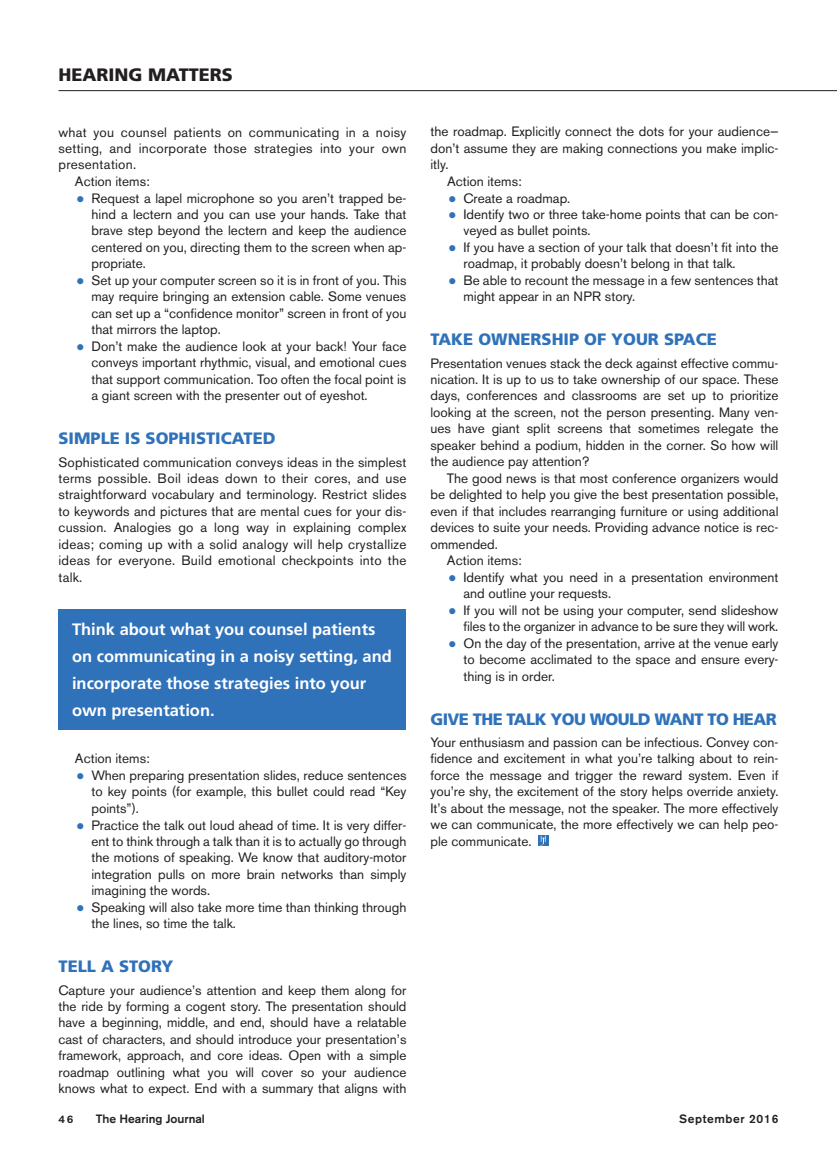
<style>
.page{position:relative;width:837px;height:1161px;background:#fff}
.page>*{position:absolute;margin:0;border:0;box-sizing:border-box;transform-origin:0 0}
.t1{font:900 18px "Frutiger";color:#231f20}
.t2{font:700 16.5px/27px "Frutiger";color:#fff}
.t3{font:900 16.5px "Frutiger";color:#3072b9}
.t4{font:900 16.5px "Frutiger";letter-spacing:-.035em;color:#3072b9}
.t5{font:13.5px/16.5px "Akzidenz Grotesk BE";color:#231f20;text-align:justify}
.t6{font:13.5px "Akzidenz Grotesk BE";letter-spacing:.02em;color:#231f20}
.t7{font:500 12px "Akzidenz Grotesk BE";color:#231f20}
.t8{font:500 12px "Akzidenz Grotesk BE";letter-spacing:.05em;color:#231f20}
.t9{font:500 10.8px "Akzidenz Grotesk BE";color:#231f20;scale:1.11 1}
.s1{color:#3072b9}
</style>
<div class="page">
<hr style="left:58px;top:90px;width:779px;height:1px;background:#231f20">
<div style="left:538px;top:835px;width:10px;height:11px;background:#3072b9"></div>
<svg style="left:540px;top:836px;width:6px;height:9px"></svg>
<div style="left:58px;top:609px;width:348px;height:120px;background:#3072b9"></div>
<h1 class="t1" style="left:58px;top:64px;width:176px">HEARING MATTERS</h1>
<p class="t6" style="left:58px;top:124px;width:349px">what you counsel patients on communicating in a noisy</p>
<p class="t6" style="left:58px;top:140px;width:350px">setting, and incorporate those strategies into your own</p>
<p class="t6" style="left:58px;top:157px;width:79px">presentation.</p>
<p class="t5" style="left:75px;top:173px;width:76px">Action items:</p>
<p class="t5" style="left:91px;top:190px;width:317px;text-indent:-15px"><span class="s1">●</span> Request a lapel microphone so you aren’t trapped be&shy;hind a lectern and you can use your hands. Take that brave step beyond the lectern and keep the audience centered on you, directing them to the screen when ap&shy;propriate.</p>
<p class="t5" style="left:91px;top:272px;width:317px;text-indent:-15px"><span class="s1">●</span> Set up your computer screen so it is in front of you. This may require bringing an extension cable. Some venues can set up a “confidence monitor” screen in front of you that mirrors the laptop.</p>
<p class="t5" style="left:91px;top:338px;width:316px;text-indent:-15px"><span class="s1">●</span> Don’t make the audience look at your back! Your face conveys important rhythmic, visual, and emotional cues that support communication. Too often the focal point is a giant screen with the presenter out of eyeshot.</p>
<p class="t3" style="left:58px;top:428px;width:219px">SIMPLE IS SOPHISTICATED</p>
<p class="t5" style="left:58px;top:454px;width:350px">Sophisticated communication conveys ideas in the simplest terms possible. Boil ideas down to their cores, and use straightforward vocabulary and terminology. Restrict slides to keywords and pictures that are mental cues for your dis&shy;cussion. Analogies go a long way in explaining complex ideas; coming up with a solid analogy will help crystallize ideas for everyone. Build emotional checkpoints into the talk.</p>
<p class="t2" style="left:72px;top:616px;width:321px">Think about what you counsel patients on communicating in a noisy setting, and incorporate those strategies into your own presentation.</p>
<p class="t5" style="left:75px;top:751px;width:76px">Action items:</p>
<p class="t5" style="left:91px;top:767px;width:317px;text-indent:-15px"><span class="s1">●</span> When preparing presentation slides, reduce sentences to key points (for example, this bullet could read “Key points”).</p>
<p class="t5" style="left:91px;top:817px;width:317px;text-indent:-15px"><span class="s1">●</span> Practice the talk out loud ahead of time. It is very differ&shy;ent to think through a talk than it is to actually go through the motions of speaking. We know that auditory-motor integration pulls on more brain networks than simply imagining the words.</p>
<p class="t5" style="left:91px;top:899px;width:317px;text-indent:-15px"><span class="s1">●</span> Speaking will also take more time than thinking through the lines, so time the talk.</p>
<p class="t3" style="left:58px;top:956px;width:116px">TELL A STORY</p>
<p class="t5" style="left:58px;top:982px;width:350px">Capture your audience’s attention and keep them along for the ride by forming a cogent story. The presentation should have a beginning, middle, and end, should have a relatable cast of characters, and should introduce your presentation’s framework, approach, and core ideas. Open with a simple roadmap outlining what you will cover so your audience knows what to expect. End with a summary that aligns with</p>
<p class="t5" style="left:431px;top:124px;width:350px">the roadmap. Explicitly connect the dots for your audience—</p>
<p class="t5" style="left:431px;top:140px;width:350px">don’t assume they are making connections you make implic-</p>
<p class="t5" style="left:431px;top:157px;width:19px">itly.</p>
<p class="t5" style="left:447px;top:173px;width:76px">Action items:</p>
<p class="t5" style="left:448px;top:190px;width:123px"><span class="s1">●</span> Create a roadmap.</p>
<p class="t5" style="left:463px;top:206px;width:316px;text-indent:-15px"><span class="s1">●</span> Identify two or three take-home points that can be con&shy;veyed as bullet points.</p>
<p class="t5" style="left:463px;top:239px;width:316px;text-indent:-15px"><span class="s1">●</span> If you have a section of your talk that doesn’t fit into the roadmap, it probably doesn’t belong in that talk.</p>
<p class="t5" style="left:463px;top:272px;width:317px;text-indent:-15px"><span class="s1">●</span> Be able to recount the message in a few sentences that might appear in an NPR story.</p>
<p class="t3" style="left:430px;top:329px;width:288px">TAKE OWNERSHIP OF YOUR SPACE</p>
<p class="t5" style="left:430px;top:355px;width:350px">Presentation venues stack the deck against effective commu&shy;nication. It is up to us to take ownership of our space. These days, conferences and classrooms are set up to prioritize looking at the screen, not the person presenting. Many ven&shy;ues have giant split screens that sometimes relegate the speaker behind a podium, hidden in the corner. So how will the audience pay attention?</p>
<p class="t5" style="left:447px;top:470px;width:333px">The good news is that most conference organizers would</p>
<p class="t5" style="left:430px;top:487px;width:349px">be delighted to help you give the best presentation possible,</p>
<p class="t5" style="left:430px;top:503px;width:350px">even if that includes rearranging furniture or using additional</p>
<p class="t5" style="left:430px;top:520px;width:349px">devices to suite your needs. Providing advance notice is rec-</p>
<p class="t5" style="left:430px;top:536px;width:69px">ommended.</p>
<p class="t5" style="left:447px;top:553px;width:76px">Action items:</p>
<p class="t5" style="left:463px;top:569px;width:316px;text-indent:-15px"><span class="s1">●</span> Identify what you need in a presentation environment and outline your requests.</p>
<p class="t5" style="left:448px;top:602px;width:331px;text-align:right"><span class="s1">●</span> If you will not be using your computer, send slideshow files to the organizer in advance to be sure they will work.</p>
<p class="t5" style="left:463px;top:635px;width:317px;text-indent:-15px"><span class="s1">●</span> On the day of the presentation, arrive at the venue early to become acclimated to the space and ensure every&shy;thing is in order.</p>
<p class="t4" style="left:430px;top:709px;width:348px">GIVE THE TALK YOU WOULD WANT TO HEAR</p>
<p class="t5" style="left:430px;top:734px;width:350px">Your enthusiasm and passion can be infectious. Convey con&shy;fidence and excitement in what you’re talking about to rein&shy;force the message and trigger the reward system. Even if you’re shy, the excitement of the story helps override anxiety.<br>It’s about the message, not the speaker. The more effectively we can communicate, the more effectively we can help peo&shy;ple communicate.</p>
<p class="t9" style="left:58px;top:1112px;width:15px">46</p>
<p class="t7" style="left:96px;top:1111px;width:110px">The Hearing Journal</p>
<p class="t8" style="left:679px;top:1111px;width:101px">September 2016</p>
</div>
